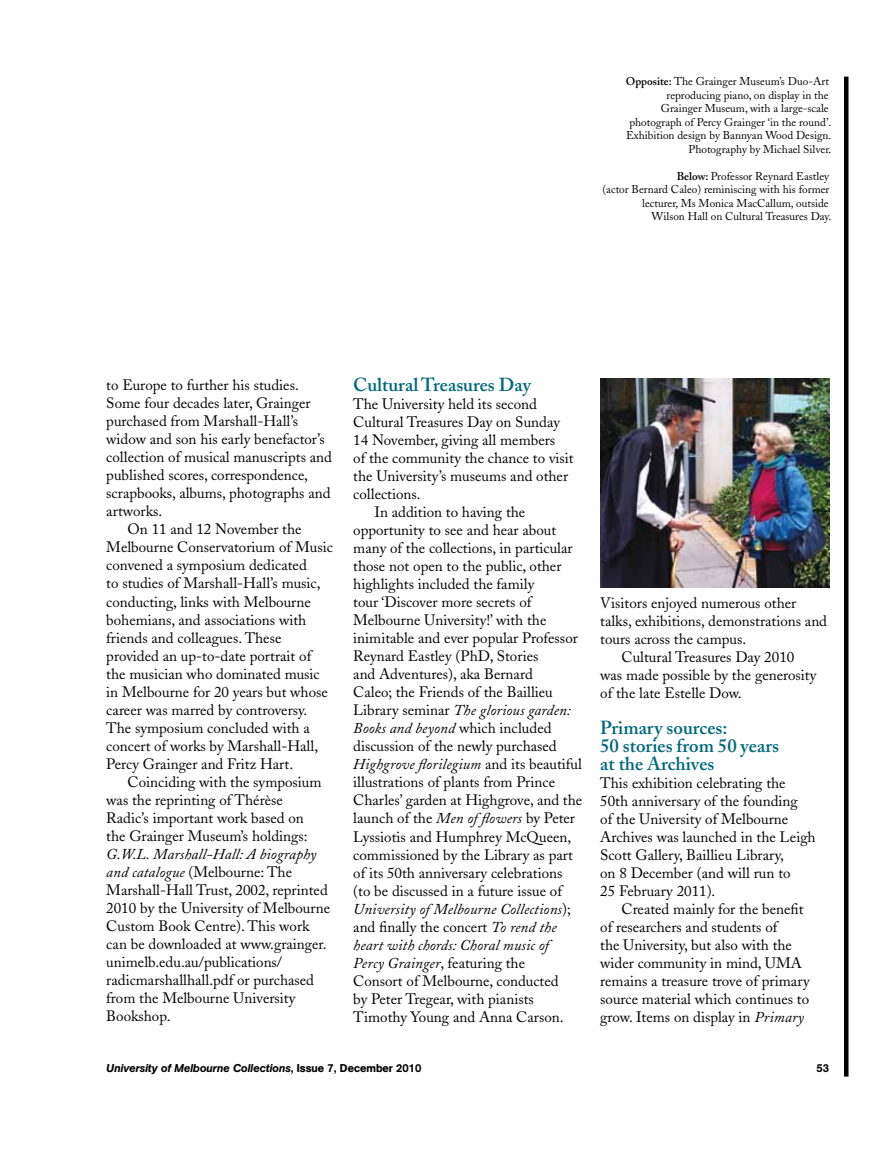
<style>
.page{position:relative;width:893px;height:1149px;background:#fff}
.page>*{position:absolute;margin:0;border:0;box-sizing:border-box;transform-origin:0 0}
.t1{font:600 18.75px/18px "Adobe Caslon";color:#00687c}
.t2{font:15px/18px "Adobe Caslon";color:#000}
.t3{font:italic 15px "Adobe Caslon";letter-spacing:.01em;color:#000}
.t4{font:11.25px/13.5px "Adobe Caslon";color:#000;text-align:right}
.t5{font:italic 500 11.25px "AG Book BQ";color:#000}
.t6{font:500 11.25px "AG Book BQ";color:#000}
.s1{font-weight:600}
.s2{font-style:italic}
.s3{font-style:normal}
</style>
<div class="page">
<hr style="left:844px;top:77px;width:4px;height:999px;background:#000">
<img style="left:600px;top:378px;width:229px;height:209px">
<p class="t4" style="left:626px;top:75px;width:207px"><span class="s1">Opposite:</span> The Grainger Museum’s Duo-Art reproducing piano, on display in the Grainger Museum, with a large-scale photograph of Percy Grainger ‘in the round’.<br>Exhibition design by Bannyan Wood Design.<br>Photography by Michael Silver.</p>
<p class="t4" style="left:602px;top:169px;width:230px"><span class="s1">Below:</span> Professor Reynard Eastley<br>(actor Bernard Caleo) reminiscing with his former lecturer, Ms Monica MacCallum, outside<br>Wilson Hall on Cultural Treasures Day.</p>
<p class="t2" style="left:106px;top:376px;width:194px">to Europe to further his studies.</p>
<p class="t2" style="left:106px;top:394px;width:206px">Some four decades later, Grainger</p>
<p class="t2" style="left:106px;top:412px;width:193px">purchased from Marshall-Hall’s</p>
<p class="t2" style="left:106px;top:430px;width:220px">widow and son his early benefactor’s</p>
<p class="t2" style="left:106px;top:448px;width:227px">collection of musical manuscripts and</p>
<p class="t2" style="left:106px;top:466px;width:203px">published scores, correspondence,</p>
<p class="t2" style="left:106px;top:484px;width:226px">scrapbooks, albums, photographs and</p>
<p class="t2" style="left:106px;top:502px;width:57px">artworks.</p>
<p class="t2" style="left:128px;top:520px;width:176px">On 11 and 12 November the</p>
<p class="t2" style="left:106px;top:538px;width:228px">Melbourne Conservatorium of Music</p>
<p class="t2" style="left:106px;top:556px;width:202px">convened a symposium dedicated</p>
<p class="t2" style="left:106px;top:574px;width:216px">to studies of Marshall-Hall’s music,</p>
<p class="t2" style="left:106px;top:592px;width:206px">conducting, links with Melbourne</p>
<p class="t2" style="left:106px;top:610px;width:201px">bohemians, and associations with</p>
<p class="t2" style="left:106px;top:628px;width:177px">friends and colleagues. These</p>
<p class="t2" style="left:106px;top:646px;width:207px">provided an up-to-date portrait of</p>
<p class="t2" style="left:106px;top:664px;width:215px">the musician who dominated music</p>
<p class="t2" style="left:106px;top:682px;width:223px">in Melbourne for 20 years but whose</p>
<p class="t2" style="left:106px;top:700px;width:202px">career was marred by controversy.</p>
<p class="t2" style="left:106px;top:718px;width:205px">The symposium concluded with a</p>
<p class="t2" style="left:106px;top:736px;width:213px">concert of works by Marshall-Hall,</p>
<p class="t2" style="left:106px;top:754px;width:188px">Percy Grainger and Fritz Hart.</p>
<p class="t2" style="left:128px;top:772px;width:196px">Coinciding with the symposium</p>
<p class="t2" style="left:106px;top:790px;width:178px">was the reprinting of Thérèse</p>
<p class="t2" style="left:106px;top:808px;width:199px">Radic’s important work based on</p>
<p class="t2" style="left:106px;top:826px;width:203px">the Grainger Museum’s holdings:</p>
<p class="t2" style="left:106px;top:844px;width:225px"><span class="s2">G.W.L. Marshall-Hall: A biography and catalogue</span> (Melbourne: The<br>Marshall-Hall Trust, 2002, reprinted<br>2010 by the University of Melbourne<br>Custom Book Centre). This work can be downloaded at www.grainger. unimelb.edu.au/publications/ radicmarshallhall.pdf or purchased from the Melbourne University<br>Bookshop.</p>
<p class="t1" style="left:353px;top:376px;width:179px">Cultural Treasures Day</p>
<p class="t2" style="left:353px;top:395px;width:185px">The University held its second</p>
<p class="t2" style="left:353px;top:413px;width:208px">Cultural Treasures Day on Sunday</p>
<p class="t2" style="left:353px;top:431px;width:203px">14 November, giving all members</p>
<p class="t2" style="left:353px;top:449px;width:222px">of the community the chance to visit</p>
<p class="t2" style="left:353px;top:467px;width:216px">the University’s museums and other</p>
<p class="t2" style="left:353px;top:485px;width:69px">collections.</p>
<p class="t2" style="left:374px;top:503px;width:152px">In addition to having the</p>
<p class="t2" style="left:353px;top:521px;width:205px">opportunity to see and hear about</p>
<p class="t2" style="left:353px;top:539px;width:221px">many of the collections, in particular</p>
<p class="t2" style="left:353px;top:557px;width:210px">those not open to the public, other</p>
<p class="t2" style="left:353px;top:575px;width:183px">highlights included the family</p>
<p class="t2" style="left:353px;top:593px;width:180px">tour ‘Discover more secrets of</p>
<p class="t2" style="left:353px;top:611px;width:195px">Melbourne University!’ with the</p>
<p class="t2" style="left:353px;top:629px;width:226px">inimitable and ever popular Professor</p>
<p class="t2" style="left:353px;top:647px;width:187px">Reynard Eastley (PhD, Stories</p>
<p class="t2" style="left:353px;top:665px;width:181px">and Adventures), aka Bernard</p>
<p class="t2" style="left:353px;top:683px;width:201px">Caleo; the Friends of the Baillieu</p>
<p class="t3" style="left:353px;top:702px;width:219px"><span class="s3">Library seminar</span> The glorious garden:</p>
<p class="t3" style="left:353px;top:720px;width:200px">Books and beyond <span class="s3">which included</span></p>
<p class="t2" style="left:353px;top:737px;width:205px">discussion of the newly purchased</p>
<p class="t3" style="left:353px;top:756px;width:230px">Highgrove florilegium <span class="s3">and its beautiful</span></p>
<p class="t2" style="left:353px;top:773px;width:203px">illustrations of plants from Prince</p>
<p class="t2" style="left:353px;top:791px;width:230px">Charles’ garden at Highgrove, and the</p>
<p class="t2" style="left:353px;top:809px;width:223px">launch of the <span class="s2">Men of flowers</span> by Peter</p>
<p class="t2" style="left:353px;top:827px;width:219px">Lyssiotis and Humphrey McQueen,</p>
<p class="t2" style="left:353px;top:845px;width:221px">commissioned by the Library as part</p>
<p class="t2" style="left:353px;top:863px;width:211px">of its 50th anniversary celebrations</p>
<p class="t2" style="left:353px;top:881px;width:210px">(to be discussed in a future issue of</p>
<p class="t3" style="left:353px;top:900px;width:219px">University of Melbourne Collections<span class="s3">);</span></p>
<p class="t2" style="left:353px;top:917px;width:205px">and finally the concert <span class="s2">To rend the</span></p>
<p class="t3" style="left:353px;top:936px;width:197px">heart with chords: Choral music of</p>
<p class="t3" style="left:353px;top:954px;width:173px">Percy Grainger<span class="s3">, featuring the</span></p>
<p class="t2" style="left:353px;top:971px;width:207px">Consort of Melbourne, conducted</p>
<p class="t2" style="left:353px;top:989px;width:182px">by Peter Tregear, with pianists</p>
<p class="t2" style="left:353px;top:1007px;width:212px">Timothy Young and Anna Carson.</p>
<p class="t2" style="left:600px;top:593px;width:198px">Visitors enjoyed numerous other</p>
<p class="t2" style="left:600px;top:611px;width:228px">talks, exhibitions, demonstrations and</p>
<p class="t2" style="left:600px;top:629px;width:147px">tours across the campus.</p>
<p class="t2" style="left:621px;top:647px;width:174px">Cultural Treasures Day 2010</p>
<p class="t2" style="left:600px;top:665px;width:218px">was made possible by the generosity</p>
<p class="t2" style="left:600px;top:683px;width:143px">of the late Estelle Dow.</p>
<p class="t1" style="left:600px;top:718px;width:180px">Primary sources:<br>50 stories from 50 years at the Archives</p>
<p class="t2" style="left:600px;top:773px;width:217px">This exhibition celebrating the<br>50th anniversary of the founding<br>of the University of Melbourne<br>Archives was launched in the Leigh<br>Scott Gallery, Baillieu Library,<br>on 8 December (and will run to<br>25 February 2011).</p>
<p class="t2" style="left:600px;top:899px;width:211px;text-indent:21px">Created mainly for the benefit of researchers and students of<br>the University, but also with the wider community in mind, UMA remains a treasure trove of primary source material which continues to grow. Items on display in <span class="s2">Primary</span></p>
<p class="t5" style="left:106px;top:1061px;width:317px">University of Melbourne Collections<span class="s3">, Issue 7, December 2010</span></p>
<p class="t6" style="left:816px;top:1060px;width:14px">53</p>
</div>
